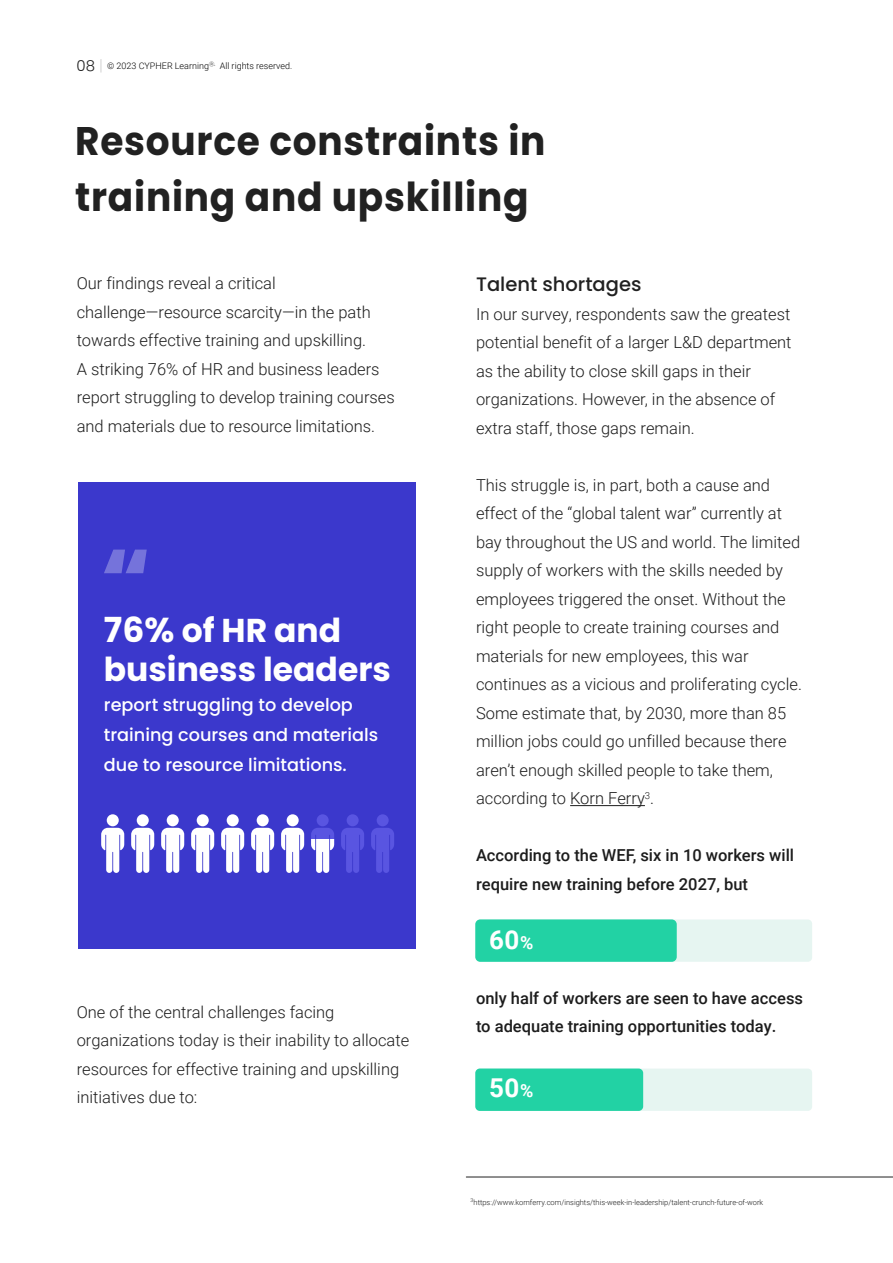
<style>
.page{position:relative;width:893px;height:1263px;background:#fff}
.page>*{position:absolute;margin:0;border:0;box-sizing:border-box;transform-origin:0 0}
.t1{font:700 39.9px/55.8px "Poppins";letter-spacing:.02em;color:#212121;scale:.94 1}
.t2{font:700 33px/39.2px "Poppins";color:#fff}
.t3{font:700 25.95px "Roboto";color:#fff}
.t4{font:500 19.5px "Poppins";color:#212121}
.t5{font:500 17.7px/30.2px "Poppins";color:#fff}
.t6{font:300 16.5px/28.5px "Roboto";color:#1c1c1c}
.t7{font:500 16.5px/28.5px "Roboto";color:#1c1c1c}
.t8{font:300 9px "Roboto";color:#000}
.t9{font:300 7.5px "Roboto";color:#1c1c1c}
.s1{font-family:"Poppins";font-size:15px;color:#212121}
.s2{font-family:"Poppins";font-size:15px;color:rgb(33 33 33/.2)}
.s3{font-size:34.5px}
.s4{font-size:18px}
</style>
<div class="page">
<div style="left:78px;top:482px;width:338px;height:467px;background:#3b38cc"></div>
<hr style="left:570px;top:805px;width:75px;height:1px;background:#1c1c1c">
<hr style="left:466px;top:1177px;width:427px;height:1px;background:#212121">
<svg style="left:281px;top:828px;width:23px;height:45px"></svg>
<div style="left:287px;top:814px;width:12px;height:12px;background:#fff;border-radius:50%"></div>
<svg style="left:341px;top:828px;width:23px;height:45px"></svg>
<div style="left:347px;top:814px;width:12px;height:12px;background:#5955e1;border-radius:50%"></div>
<svg style="left:371px;top:828px;width:23px;height:45px"></svg>
<div style="left:377px;top:814px;width:12px;height:12px;background:#5955e1;border-radius:50%"></div>
<div style="left:317px;top:814px;width:12px;height:12px;background:#5955e1;border-radius:50%"></div>
<svg style="left:251px;top:828px;width:23px;height:45px"></svg>
<div style="left:257px;top:814px;width:12px;height:12px;background:#fff;border-radius:50%"></div>
<svg style="left:221px;top:828px;width:23px;height:45px"></svg>
<div style="left:227px;top:814px;width:12px;height:12px;background:#fff;border-radius:50%"></div>
<svg style="left:191px;top:828px;width:23px;height:45px"></svg>
<div style="left:197px;top:814px;width:12px;height:12px;background:#fff;border-radius:50%"></div>
<svg style="left:161px;top:828px;width:23px;height:45px"></svg>
<div style="left:167px;top:814px;width:12px;height:12px;background:#fff;border-radius:50%"></div>
<svg style="left:131px;top:828px;width:23px;height:45px"></svg>
<div style="left:137px;top:814px;width:12px;height:12px;background:#fff;border-radius:50%"></div>
<svg style="left:101px;top:828px;width:23px;height:45px"></svg>
<div style="left:107px;top:814px;width:12px;height:12px;background:#fff;border-radius:50%"></div>
<svg style="left:104px;top:550px;width:43px;height:23px"></svg>
<svg style="left:311px;top:828px;width:23px;height:45px"></svg>
<div style="left:475px;top:919px;width:337px;height:43px;background:#e6f5f1;border-radius:4px"></div>
<div style="left:475px;top:919px;width:202px;height:43px;background:#22d2a4;border-radius:5px"></div>
<div style="left:475px;top:1068px;width:337px;height:43px;background:#e6f5f1;border-radius:4px"></div>
<div style="left:475px;top:1068px;width:168px;height:43px;background:#22d2a4;border-radius:5px"></div>
<p class="t8" style="left:76px;top:60px;width:217px"><span class="s1">08</span> <span class="s2">|</span> © 2023 CYPHER Learning<sup>Ⓡ.</sup> All rights reserved.</p>
<h1 class="t1" style="left:75px;top:113px;width:502px">Resource constraints in training and upskilling</h1>
<p class="t6" style="left:77px;top:269px;width:320px">Our findings reveal a critical challenge—resource scarcity—in the path towards effective training and upskilling.<br>A striking 76% of HR and business leaders report struggling to develop training courses and materials due to resource limitations.</p>
<h2 class="t2" style="left:104px;top:611px;width:288px"><span class="s3">76%</span> of HR and business leaders</h2>
<p class="t5" style="left:104px;top:690px;width:276px">report struggling to develop training courses and materials due to resource limitations.</p>
<p class="t6" style="left:77px;top:997px;width:334px">One of the central challenges facing organizations today is their inability to allocate resources for effective training and upskilling initiatives due to:</p>
<p class="t4" style="left:476px;top:273px;width:167px">Talent shortages</p>
<p class="t6" style="left:476px;top:299px;width:317px">In our survey, respondents saw the greatest potential benefit of a larger L&amp;D department as the ability to close skill gaps in their organizations. However, in the absence of extra staff, those gaps remain.</p>
<p class="t6" style="left:476px;top:470px;width:327px">This struggle is, in part, both a cause and effect of the “global talent war” currently at bay throughout the US and world. The limited supply of workers with the skills needed by employees triggered the onset. Without the right people to create training courses and materials for new employees, this war continues as a vicious and proliferating cycle.<br>Some estimate that, by 2030, more than 85 million jobs could go unfilled because there aren’t enough skilled people to take them, according to Korn Ferry<sup>3</sup>.</p>
<p class="t7" style="left:476px;top:841px;width:320px">According to the WEF, six in 10 workers will require new training before 2027, but</p>
<h3 class="t3" style="left:489px;top:921px;width:46px">60<span class="s4">%</span></h3>
<p class="t7" style="left:476px;top:983px;width:329px">only half of workers are seen to have access to adequate training opportunities today.</p>
<h3 class="t3" style="left:489px;top:1069px;width:46px">50<span class="s4">%</span></h3>
<p class="t9" style="left:471px;top:1196px;width:294px"><sup>3</sup>https://www.kornferry.com/insights/this-week-in-leadership/talent-crunch-future-of-work</p>
</div>
